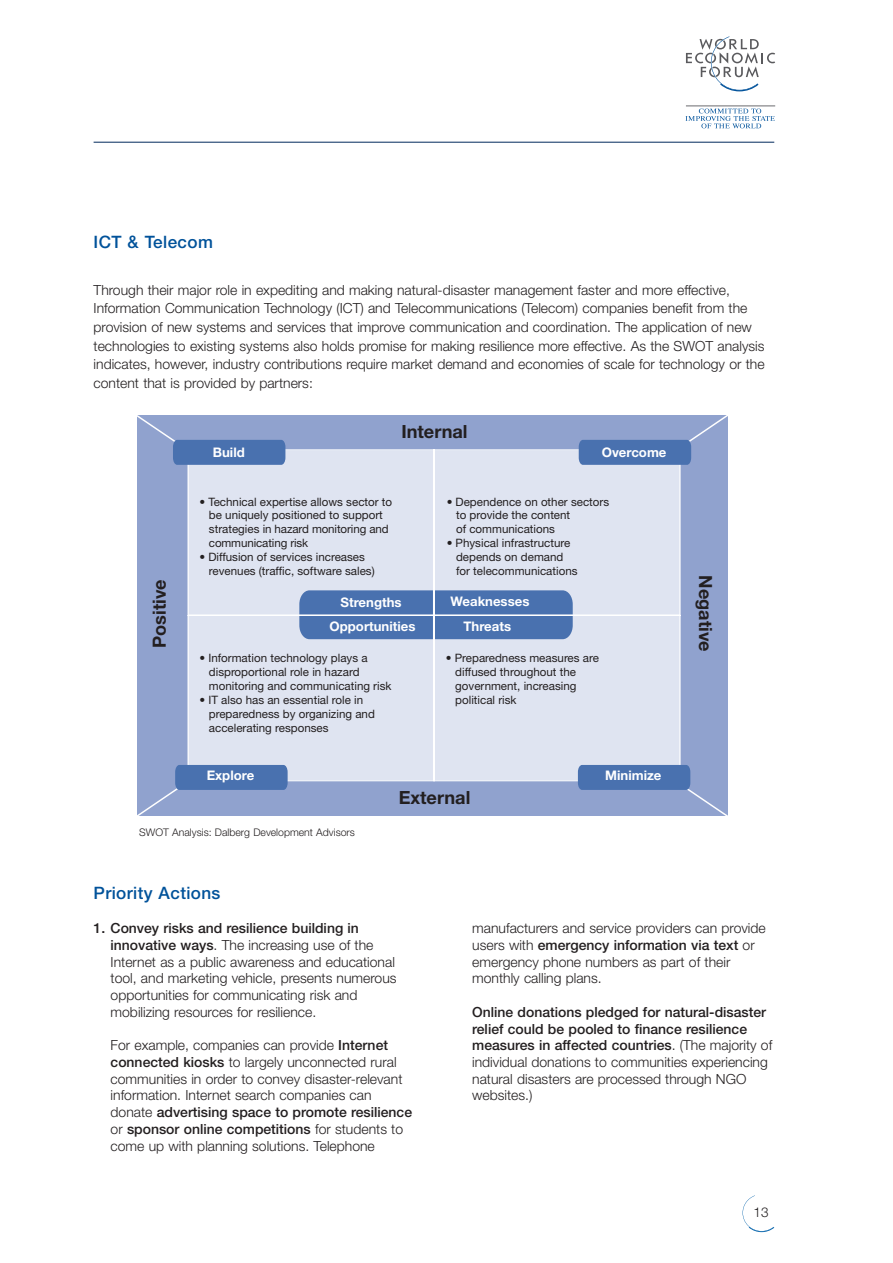
<style>
.page{position:relative;width:893px;height:1263px;background:#fff}
.page>*{position:absolute;margin:0;border:0;box-sizing:border-box;transform-origin:0 0}
.t1{font:700 18.15px "Helvetica Neue";color:#231f20}
.t2{font:500 17.1px "Helvetica Neue";letter-spacing:.02em;color:#01529a}
.t3{font:300 13.95px/16.8px "Helvetica Neue";color:#231f20}
.t4{font:300 13.5px "Helvetica Neue";color:#231f20}
.t5{font:700 13.2px/23.9px "Helvetica Neue";color:#fff;text-align:center}
.t6{font:11.55px/13.8px "Helvetica Neue";color:#231f20}
.t7{font:300 10.5px "Helvetica Neue";color:#231f20}
.s1{font-weight:500}
</style>
<div class="page">
<hr style="left:686px;top:106px;width:89px;height:1px;background:#6c6d70">
<svg style="left:685px;top:109px;width:89px;height:19px"></svg>
<svg style="left:686px;top:36px;width:89px;height:55px"></svg>
<hr style="left:94px;top:142px;width:680px;height:1px;background:#00295c">
<svg style="left:742px;top:1195px;width:32px;height:37px"></svg>
<div style="left:137px;top:415px;width:591px;height:401px;background:#90a2ce"></div>
<svg style="left:187px;top:449px;width:493px;height:332px;background:#d3daeb"></svg>
<div style="left:173px;top:440px;width:112px;height:25px;background:#4971af"></div>
<div style="left:578px;top:440px;width:113px;height:25px;background:#4971af"></div>
<div style="left:578px;top:765px;width:112px;height:25px;background:#4971af"></div>
<div style="left:175px;top:765px;width:112px;height:25px;background:#4971af"></div>
<hr style="left:188px;top:614px;width:492px;height:2px;background:#fff">
<hr style="left:433px;top:450px;width:1px;height:331px;background:#fff">
<p class="t2" style="left:94px;top:236px;width:121px">ICT &amp; Telecom</p>
<p class="t3" style="left:94px;top:282px;width:672px;line-height:18.6px">Through their major role in expediting and making natural-disaster management faster and more effective, Information Communication Technology (ICT) and Telecommunications (Telecom) companies benefit from the provision of new systems and services that improve communication and coordination. The application of new technologies to existing systems also holds promise for making resilience more effective. As the SWOT analysis indicates, however, industry contributions require market demand and economies of scale for technology or the content that is provided by partners:</p>
<p class="t5" style="left:213px;top:442px;width:33px">Build</p>
<h1 class="t1" style="left:401px;top:425px;width:68px">Internal</h1>
<p class="t5" style="left:601px;top:442px;width:66px">Overcome</p>
<p class="t6" style="left:199px;top:496px;width:139px">• Technical experti e allow</p>
<p class="t6" style="left:352px;top:496px;width:42px">ector to</p>
<p class="t6" style="left:209px;top:510px;width:175px">be uniquely po itioned to upport</p>
<p class="t6" style="left:215px;top:523px;width:175px">trategie in hazard monitoring and</p>
<p class="t6" style="left:209px;top:537px;width:89px">communicating ri</p>
<p class="t6" style="left:209px;top:551px;width:158px;text-indent:-9px">• Diffu ion of ervice increa revenue (traffic, oftware ale</p>
<p class="t6" style="left:456px;top:496px;width:149px;text-indent:-9px">• Dependence on other ector to provide the content<br>of communication</p>
<p class="t6" style="left:456px;top:537px;width:117px;text-indent:-9px">• Phy ical infra tructure depend on demand for telecommunication</p>
<h1 class="t1" style="left:153px;top:648px;width:70px;rotate:-90deg">Positive</h1>
<h1 class="t1" style="left:712px;top:575px;width:78px;rotate:90deg">Negative</h1>
<p class="t6" style="left:209px;top:653px;width:172px;text-indent:-9px">• Information technology play a di proportional role in hazard monitoring and communicating ri</p>
<p class="t6" style="left:209px;top:694px;width:167px;text-indent:-9px">• IT al o ha an essential role in preparedness by organizing and accelerating re pon</p>
<p class="t5" style="left:329px;top:591px;width:80px">Strength<br>Opportunitie</p>
<p class="t5" style="left:450px;top:590px;width:73px;line-height:24.8px">Weaknesse<br>Threat</p>
<p class="t6" style="left:455px;top:653px;width:145px;text-indent:-9px">• Preparedness mea ure are diffu ed throughout the government, increa ing political ri</p>
<p class="t5" style="left:207px;top:765px;width:49px">Explore</p>
<p class="t7" style="left:139px;top:828px;width:217px">SWOT Analysis: Dalberg Development Advisors</p>
<p class="t2" style="left:94px;top:887px;width:128px">Priority Actions</p>
<h1 class="t1" style="left:398px;top:791px;width:73px">External</h1>
<p class="t5" style="left:605px;top:765px;width:58px">Minimize</p>
<p class="t3" style="left:111px;top:921px;width:287px;text-indent:-17px"><span class="s1">1. Convey risks and resilience building in innovative ways</span>. The increasing use of the Internet as a public awareness and educational tool, and marketing vehicle, presents numerous opportunities for communicating risk and mobilizing resources for resilience.</p>
<p class="t3" style="left:111px;top:1038px;width:303px">For example, companies can provide <span class="s1">Internet connected kiosks</span> to largely unconnected rural communities in order to convey disaster-relevant information. Internet search companies can donate <span class="s1">advertising space to promote resilience </span>or <span class="s1">sponsor online competitions</span> for students to come up with planning solutions. Telephone</p>
<p class="t3" style="left:472px;top:921px;width:295px">manufacturers and service providers can provide users with <span class="s1">emergency information via text</span> or emergency phone numbers as part of their monthly calling plans.</p>
<p class="t3" style="left:472px;top:1005px;width:301px"><span class="s1">Online donations pledged for natural-disaster relief could be pooled to finance resilience measures in affected countries</span>. (The majority of individual donations to communities experiencing natural disasters are processed through NGO websites.)</p>
<p class="t4" style="left:753px;top:1208px;width:17px">13</p>
</div>
